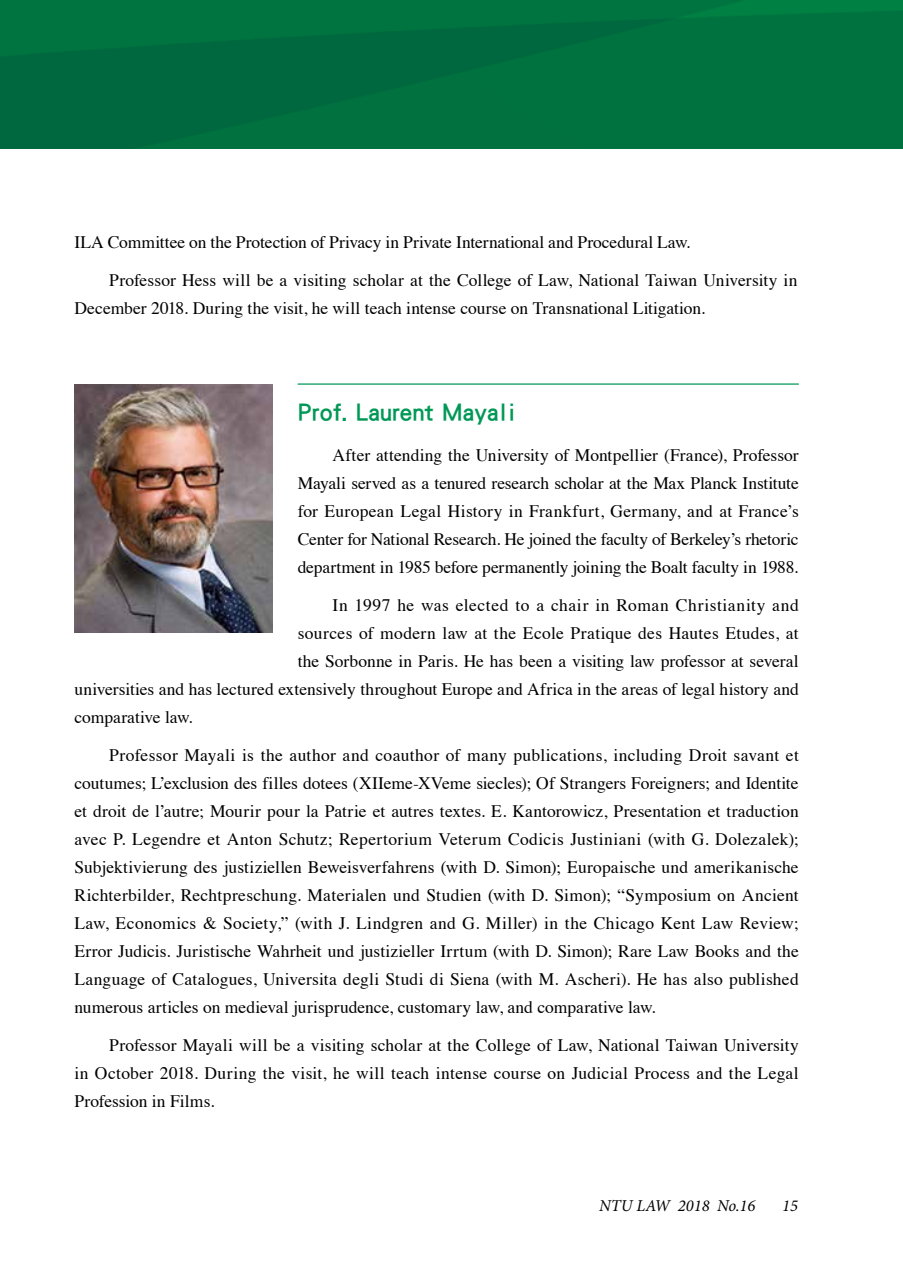
<style>
.page{position:relative;width:903px;height:1275px;background:#fff}
.page>*{position:absolute;margin:0;border:0;box-sizing:border-box;transform-origin:0 0}
.t1{font:26.25px "DF Li Hei Std W5";color:#009856}
.t2{font:17.5px/28px "Times";letter-spacing:.005em;color:#000;text-align:justify}
.t3{font:17.5px "Times";letter-spacing:.035em;color:#000}
.t4{font:italic 16.62px "Minion Pro";color:#000}
</style>
<div class="page">
<img style="left:0;top:0;width:903px;height:149px">
<hr style="left:298px;top:383px;width:501px;height:2px;background:#009856">
<img style="left:74px;top:384px;width:199px;height:248px">
<p class="t2" style="left:109px;top:221px;width:690px;line-height:38px;text-indent:-35px">ILA Committee on the Protection of Privacy in Private International and Procedural Law.<br>Professor Hess will be a visiting scholar at the College of Law, National Taiwan University in</p>
<p class="t2" style="left:74px;top:293px;width:632px">December 2018. During the visit, he will teach intense course on Transnational Litigation.</p>
<h1 class="t1" style="left:298px;top:397px;width:220px">Prof. Laurent Mayali</h1>
<p class="t2" style="left:298px;top:440px;width:503px;text-indent:35px">After attending the University of Montpellier (France), Professor Mayali served as a tenured research scholar at the Max Planck Institute for European Legal History in Frankfurt, Germany, and at France’s Center for National Research. He joined the faculty of Berkeley’s rhetoric department in 1985 before permanently joining the Boalt faculty in 1988.</p>
<p class="t3" style="left:332px;top:589px;width:468px">In 1997 he was elected to a chair in Roman Christianity and</p>
<p class="t2" style="left:298px;top:618px;width:502px">sources of modern law at the Ecole Pratique des Hautes Etudes, at</p>
<p class="t2" style="left:298px;top:646px;width:503px">the Sorbonne in Paris. He has been a visiting law professor at several</p>
<p class="t2" style="left:74px;top:674px;width:726px">universities and has lectured extensively throughout Europe and Africa in the areas of legal history and</p>
<p class="t2" style="left:74px;top:702px;width:120px">comparative law.</p>
<p class="t2" style="left:74px;top:740px;width:726px;text-indent:35px">Professor Mayali is the author and coauthor of many publications, including Droit savant et coutumes; L’exclusion des filles dotees (XIIeme-XVeme siecles); Of Strangers Foreigners; and Identite et droit de l’autre; Mourir pour la Patrie et autres textes. E. Kantorowicz, Presentation et traduction avec P. Legendre et Anton Schutz; Repertorium Veterum Codicis Justiniani (with G. Dolezalek); Subjektivierung des justiziellen Beweisverfahrens (with D. Simon); Europaische und amerikanische Richterbilder, Rechtpreschung. Materialen und Studien (with D. Simon); “Symposium on Ancient Law, Economics &amp; Society,” (with J. Lindgren and G. Miller) in the Chicago Kent Law Review; Error Judicis. Juristische Wahrheit und justizieller Irrtum (with D. Simon); Rare Law Books and the Language of Catalogues, Universita degli Studi di Siena (with M. Ascheri). He has also published numerous articles on medieval jurisprudence, customary law, and comparative law.</p>
<p class="t2" style="left:74px;top:1029px;width:726px;text-indent:35px">Professor Mayali will be a visiting scholar at the College of Law, National Taiwan University in October 2018. During the visit, he will teach intense course on Judicial Process and the Legal Profession in Films.</p>
<p class="t4" style="left:599px;top:1194px;width:158px">NTU LAW 2018 No.16</p>
<p class="t4" style="left:782px;top:1194px;width:17px">15</p>
</div>
